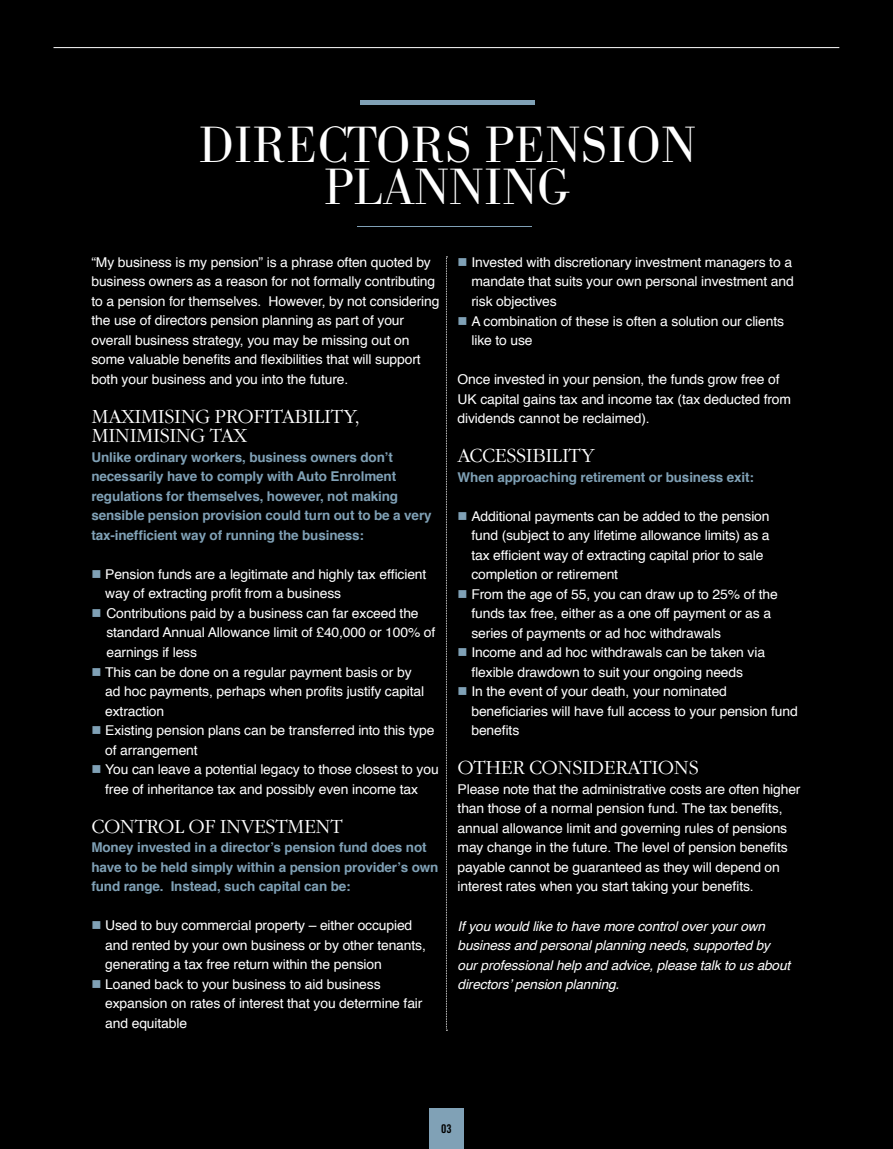
<style>
.page{position:relative;width:893px;height:1149px;background:#fff}
.page>*{position:absolute;margin:0;border:0;box-sizing:border-box;transform-origin:0 0}
.t1{font:300 49.95px/42.3px "Bodoni BE";letter-spacing:.02em;color:#fff;text-align:center}
.t2{font:300 19.5px/19.5px "Garamond Itc T";letter-spacing:-.02em;color:#fff}
.t3{font:13.5px/19.5px "Helvetica";letter-spacing:-.01em;color:#fff}
.t4{font:700 13.5px/19.5px "Helvetica";letter-spacing:-.01em;color:#80a1b6}
.t5{font:italic 13.5px/19.5px "Helvetica";letter-spacing:-.01em;color:#fff}
.t6{font:12px "Trade Gothic Bold Cond Twenty";color:#000}
.s1{color:#80a1b6}
</style>
<div class="page">
<div style="left:0;top:0;width:893px;height:1148px;background:#000"></div>
<hr style="left:54px;top:47px;width:785px;height:1px;background:#fff">
<hr style="left:357px;top:226px;width:175px;height:1px;background:#80a1b6">
<div style="left:360px;top:100px;width:174px;height:5px;background:#80a1b6"></div>
<div style="left:429px;top:1108px;width:34px;height:40px;background:#80a1b6"></div>
<svg style="left:446px;top:256px;width:1px;height:774px"></svg>
<h1 class="t1" style="left:199px;top:125px;width:498px">DIRECTORS PENSION<br>PLANNING</h1>
<p class="t3" style="left:91px;top:252px;width:350px">“My business is my pension” is a phrase often quoted by business owners as a reason for not formally contributing to a pension for themselves. However, by not considering the use of directors pension planning as part of your overall business strategy, you may be missing out on some valuable benefits and flexibilities that will support both your business and you into the future.</p>
<h2 class="t2" style="left:91px;top:406px;width:269px">MAXIMISING PROFITABILITY,<br>MINIMISING TAX</h2>
<p class="t4" style="left:91px;top:447px;width:342px">Unlike ordinary workers, business owners don’t necessarily have to comply with Auto Enrolment regulations for themselves, however, not making sensible pension provision could turn out to be a very tax-inefficient way of running the business:</p>
<p class="t3" style="left:105px;top:564px;width:323px;text-indent:-14px"><span class="s1">■</span> Pension funds are a legitimate and highly tax efficient way of extracting profit from a business</p>
<p class="t3" style="left:106px;top:603px;width:330px;text-indent:-15px"><span class="s1">■</span> Contributions paid by a business can far exceed the standard Annual Allowance limit of £40,000 or 100% of earnings if less</p>
<p class="t3" style="left:105px;top:662px;width:321px;text-indent:-14px"><span class="s1">■</span> This can be done on a regular payment basis or by ad hoc payments, perhaps when profits justify capital extraction</p>
<p class="t3" style="left:105px;top:720px;width:331px;text-indent:-14px"><span class="s1">■</span> Existing pension plans can be transferred into this type of arrangement</p>
<p class="t3" style="left:91px;top:759px;width:349px;text-align:center"><span class="s1">■</span> You can leave a potential legacy to those closest to you free of inheritance tax and possibly even income tax</p>
<h2 class="t2" style="left:91px;top:816px;width:253px">CONTROL OF INVESTMENT</h2>
<p class="t4" style="left:91px;top:837px;width:348px">Money invested in a director’s pension fund does not have to be held simply within a pension provider’s own fund range. Instead, such capital can be:</p>
<p class="t3" style="left:105px;top:915px;width:322px;text-indent:-14px"><span class="s1">■</span> Used to buy commercial property – either occupied and rented by your own business or by other tenants, generating a tax free return within the pension</p>
<p class="t3" style="left:105px;top:974px;width:319px;text-indent:-14px"><span class="s1">■</span> Loaned back to your business to aid business expansion on rates of interest that you determine fair and equitable</p>
<p class="t3" style="left:471px;top:253px;width:324px;text-indent:-14px"><span class="s1">■</span> Invested with discretionary investment managers to a mandate that suits your own personal investment and risk objectives</p>
<p class="t3" style="left:471px;top:311px;width:314px;text-indent:-14px"><span class="s1">■</span> A combination of these is often a solution our clients like to use</p>
<p class="t3" style="left:458px;top:370px;width:335px">Once invested in your pension, the funds grow free of<br>UK capital gains tax and income tax (tax deducted from dividends cannot be reclaimed).</p>
<h2 class="t2" style="left:458px;top:446px;width:139px">ACCESSIBILITY</h2>
<p class="t4" style="left:458px;top:467px;width:298px">When approaching retirement or business exit:</p>
<p class="t3" style="left:471px;top:506px;width:300px;text-indent:-14px"><span class="s1">■</span> Additional payments can be added to the pension fund (subject to any lifetime allowance limits) as a tax efficient way of extracting capital prior to sale completion or retirement</p>
<p class="t3" style="left:471px;top:584px;width:308px;text-indent:-14px"><span class="s1">■</span> From the age of 55, you can draw up to 25% of the funds tax free, either as a one off payment or as a series of payments or ad hoc withdrawals</p>
<p class="t3" style="left:471px;top:643px;width:295px;text-indent:-14px"><span class="s1">■</span> Income and ad hoc withdrawals can be taken via flexible drawdown to suit your ongoing needs</p>
<p class="t3" style="left:471px;top:682px;width:328px;text-indent:-14px"><span class="s1">■</span> In the event of your death, your nominated beneficiaries will have full access to your pension fund benefits</p>
<h2 class="t2" style="left:458px;top:758px;width:243px">OTHER CONSIDERATIONS</h2>
<p class="t3" style="left:458px;top:779px;width:344px">Please note that the administrative costs are often higher than those of a normal pension fund. The tax benefits, annual allowance limit and governing rules of pensions may change in the future. The level of pension benefits payable cannot be guaranteed as they will depend on interest rates when you start taking your benefits.</p>
<p class="t5" style="left:458px;top:916px;width:334px">If you would like to have more control over your own business and personal planning needs, supported by our professional help and advice, please talk to us about directors’ pension planning.</p>
<p class="t6" style="left:441px;top:1121px;width:12px">03</p>
</div>
